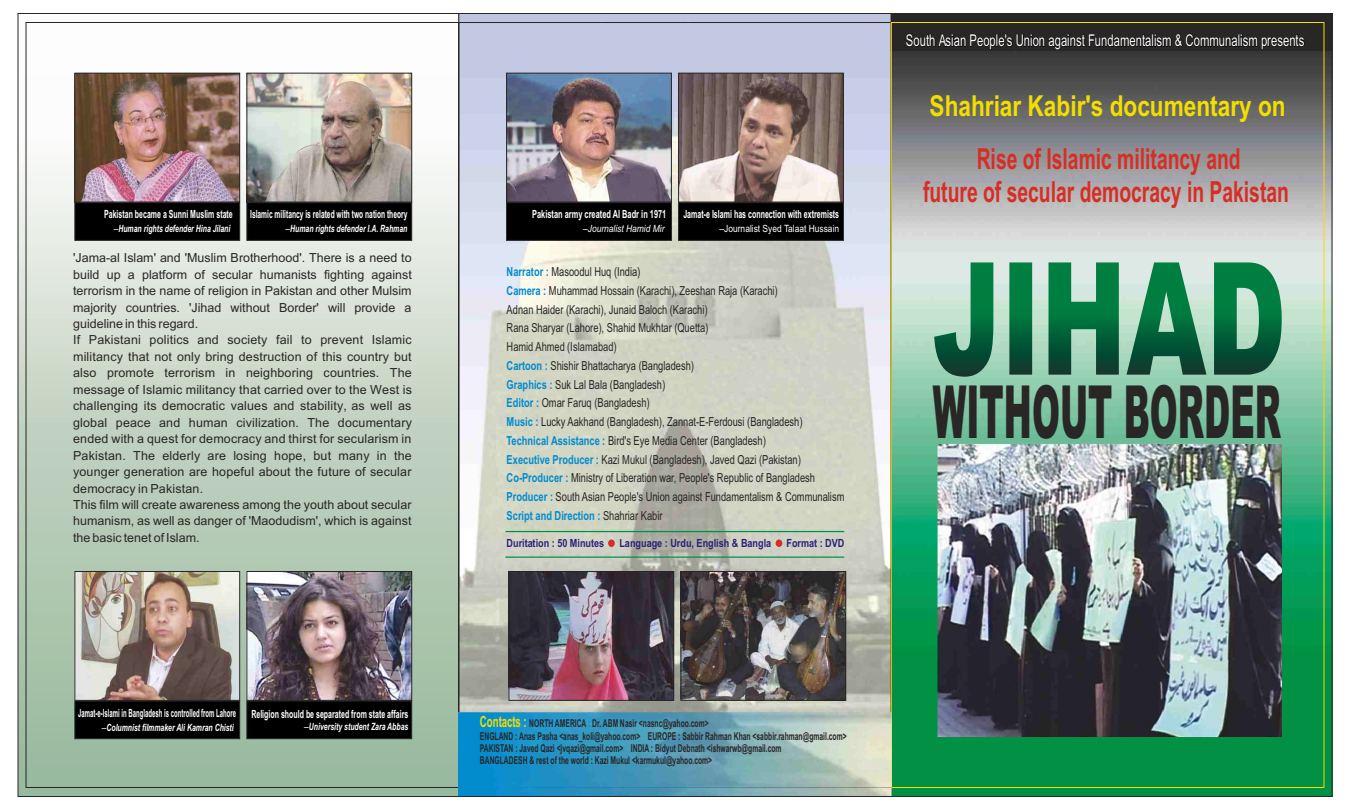
<style>
.page{position:relative;width:1350px;height:810px;background:#fff}
.page>*{position:absolute;margin:0;border:0;box-sizing:border-box;transform-origin:0 0}
.t1{font:900 73.38px "Arial";color:#292626;scale:.46 1}
.t2{font:700 29.12px/33.2px "Arial Narrow";color:#d62e26;text-align:center;scale:.81 1}
.t3{font:700 28.88px "Arial Narrow";color:#f2de00;scale:.96 1}
.t4{font:16.25px "Arial Narrow";color:#fff;scale:.85 1}
.t5{font:12.5px/16.4px "Arial";color:#292626}
.t6{font:12.5px/18.8px "Arial";color:#292626;scale:.75 1}
.t7{font:700 11.25px "Arial Narrow";color:#fff;scale:.76 1}
.t8{font:700 11.25px "Arial";color:#2e2175;scale:.81 1}
.t9{font:700 11.25px "Arial Narrow";color:#fff;scale:.65 1}
.t10{font:700 11.25px "Arial Narrow";color:#fff;scale:.72 1}
.t11{font:700 11.25px "Arial Narrow";color:#fff;scale:.77 1}
.t12{font:700 11.25px "Arial Narrow";color:#fff;scale:.81 1}
.t13{font:700 10.75px/12.4px "Arial";color:#292626;scale:.63 1}
.t14{font:700 10.75px "Arial";color:#008ccf;scale:.63 1}
.t15{font:italic 700 10px "Arial Narrow";color:#fff;scale:.84 1}
.t16{font:10px "Arial";color:#fff;scale:.84 1}
.t17{font:italic 10px "Arial";color:#fff;scale:.84 1}
.s1{font-family:"Arial";font-weight:400;font-style:normal}
.s2{font-family:"Arial";font-weight:400}
.s3{font-weight:700;color:#008ccf}
.s4{font-size:15.5px;color:#f2de00}
</style>
<div class="page">
<img style="left:893px;top:51px;width:437px;height:744px">
<img style="left:20px;top:15px;width:869px;height:780px">
<div style="left:891px;top:13px;width:441px;height:38px;background:#292626"></div>
<img style="left:459px;top:712px;width:432px;height:84px">
<img style="left:77px;top:573px;width:161px;height:126px">
<div style="left:75px;top:571px;width:165px;height:130px;border:1px solid #292626"></div>
<div style="left:75px;top:701px;width:165px;height:38px;background:#000;border:1px solid #292626"></div>
<img style="left:683px;top:573px;width:161px;height:126px">
<div style="left:681px;top:571px;width:165px;height:130px;border:1px solid #292626"></div>
<img style="left:511px;top:573px;width:161px;height:126px">
<div style="left:509px;top:571px;width:165px;height:130px;border:1px solid #292626"></div>
<img style="left:249px;top:573px;width:161px;height:126px">
<div style="left:247px;top:571px;width:165px;height:130px;border:1px solid #292626"></div>
<div style="left:247px;top:701px;width:165px;height:38px;background:#000;border:1px solid #292626"></div>
<img style="left:938px;top:444px;width:344px;height:293px">
<hr style="left:505px;top:531px;width:339px;height:1px;background:#009145">
<hr style="left:505px;top:556px;width:339px;height:2px;background:#009145">
<div style="left:608px;top:539px;width:7px;height:8px;background:#d62e26;border-radius:50%"></div>
<div style="left:776px;top:539px;width:6px;height:8px;background:#d62e26;border-radius:50%"></div>
<img style="left:932px;top:202px;width:354px;height:221px">
<img style="left:77px;top:75px;width:161px;height:125px">
<div style="left:75px;top:73px;width:165px;height:129px;border:1px solid #292626"></div>
<div style="left:75px;top:203px;width:165px;height:38px;background:#000;border:1px solid #292626"></div>
<img style="left:249px;top:75px;width:161px;height:125px">
<div style="left:247px;top:73px;width:165px;height:129px;border:1px solid #292626"></div>
<div style="left:247px;top:203px;width:165px;height:38px;background:#000;border:1px solid #292626"></div>
<img style="left:508px;top:75px;width:162px;height:125px">
<div style="left:506px;top:73px;width:166px;height:129px;border:1px solid #292626"></div>
<div style="left:506px;top:203px;width:166px;height:38px;background:#000;border:1px solid #292626"></div>
<img style="left:680px;top:75px;width:162px;height:125px">
<div style="left:678px;top:73px;width:166px;height:129px;border:1px solid #292626"></div>
<div style="left:678px;top:203px;width:166px;height:38px;background:#000;border:1px solid #292626"></div>
<p class="t7" style="left:104px;top:210px;width:171px">Pakistan became a Sunni Muslim state</p>
<p class="t10" style="left:250px;top:210px;width:220px">Islamic militancy is related with two nation theory</p>
<p class="t15" style="left:285px;top:224px;width:147px"><span class="s1">–</span>Human rights defender I.A. Rahman</p>
<p class="t17" style="left:583px;top:225px;width:98px">–Journalist Hamid Mir</p>
<p class="t12" style="left:532px;top:210px;width:167px">Pakistan army created Al Badr in 1971</p>
<p class="t11" style="left:683px;top:210px;width:204px">Jamat-e Islami has connection with extremists</p>
<p class="t16" style="left:720px;top:224px;width:144px">–Journalist Syed Talaat Hussain</p>
<p class="t15" style="left:114px;top:225px;width:140px"><span class="s2">–</span>Human rights defender Hina Jilani</p>
<p class="t5" style="left:73px;top:251px;width:340px">'Jama-al Islam' and 'Muslim Brotherhood'. There is a need to build up a platform of secular humanists fighting against terrorism in the name of religion in Pakistan and other Mulsim majority countries. 'Jihad without Border' will provide a guideline in this regard.<br>If Pakistani politics and society fail to prevent Islamic militancy that not only bring destruction of this country but also promote terrorism in neighboring countries. The message of Islamic militancy that carried over to the West is challenging its democratic values and stability, as well as global peace and human civilization. The documentary ended with a quest for democracy and thirst for secularism in Pakistan. The elderly are losing hope, but many in the younger generation are hopeful about the future of secular democracy in Pakistan.<br>This film will create awareness among the youth about secular humanism, as well as danger of 'Maodudism', which is against the basic tenet of Islam.</p>
<p class="t6" style="left:507px;top:263px;width:363px"><span class="s3">Narrator :</span> Masoodul Huq (India)<br><span class="s3">Camera :</span> Muhammad Hossain (Karachi), Zeeshan Raja (Karachi)</p>
<p class="t6" style="left:507px;top:301px;width:270px;text-align:justify">Adnan Haider (Karachi), Junaid Baloch (Karachi)<br>Rana Sharyar (Lahore), Shahid Mukhtar (Quetta)<br>Hamid Ahmed (Islamabad)</p>
<p class="t6" style="left:507px;top:357px;width:452px"><span class="s3">Cartoon :</span> Shishir Bhattacharya (Bangladesh)<br><span class="s3">Graphics :</span> Suk Lal Bala (Bangladesh)<br><span class="s3">Editor :</span> Omar Faruq (Bangladesh)<br><span class="s3">Music :</span> Lucky Aakhand (Bangladesh), Zannat-E-Ferdousi (Bangladesh)<br><span class="s3">Technical Assistance :</span> Bird's Eye Media Center (Bangladesh)<br><span class="s3">Executive Producer :</span> Kazi Mukul (Bangladesh), Javed Qazi (Pakistan)<br><span class="s3">Co-Producer :</span> Ministry of Liberation war, People's Republic of Bangladesh <span class="s3">Producer :</span> South Asian People's Union against Fundamentalism &amp; Communalism <span class="s3">Script and Direction :</span> Shahriar Kabir</p>
<p class="t8" style="left:507px;top:539px;width:122px">Duritation : 50 Minutes</p>
<p class="t8" style="left:619px;top:539px;width:189px">Language : Urdu, English &amp; Bangla</p>
<p class="t8" style="left:786px;top:539px;width:73px">Format : DVD</p>
<h3 class="t4" style="left:906px;top:34px;width:470px">South Asian People's Union against Fundamentalism &amp; Communalism presents</h3>
<h3 class="t3" style="left:930px;top:96px;width:372px">Shahriar Kabir's documentary on</h3>
<h2 class="t2" style="left:923px;top:145px;width:453px">Rise of Islamic militancy and<br>future of secular democracy in Pakistan</h2>
<h1 class="t1" style="left:933px;top:386px;width:758px">WITHOUT BORDER</h1>
<p class="t9" style="left:78px;top:709px;width:244px">Jamat-e-Islami in Bangladesh is controlled from Lahore</p>
<p class="t7" style="left:251px;top:710px;width:208px">Religion should be separated from state affairs</p>
<p class="t15" style="left:102px;top:724px;width:159px"><span class="s2">–</span>Columnist filmmaker Ali Kamran Chisti</p>
<p class="t15" style="left:304px;top:723px;width:125px"><span class="s2">–</span>University student Zara Abbas</p>
<p class="t13" style="left:480px;top:718px;width:584px"><span class="s4">Contacts :</span> NORTH AMERICA Dr. ABM Nasir &lt;nasnc@yahoo.com&gt;<br>ENGLAND : Anas Pasha &lt;anas_koli@yahoo.com&gt; EUROPE : Sabbir Rahman Khan &lt;sabbir.rahman@gmail.com&gt; PAKISTAN : Javed Qazi &lt;jvqazi@gmail.com&gt; INDIA : Bidyut Debnath &lt;ishwarwb@gmail.com<br>BANGLADESH &amp; rest of the world : Kazi Mukul &lt;karmukul@yahoo.com&gt;</p>
<p class="t14" style="left:588px;top:719px;width:5px">:</p>
</div>
